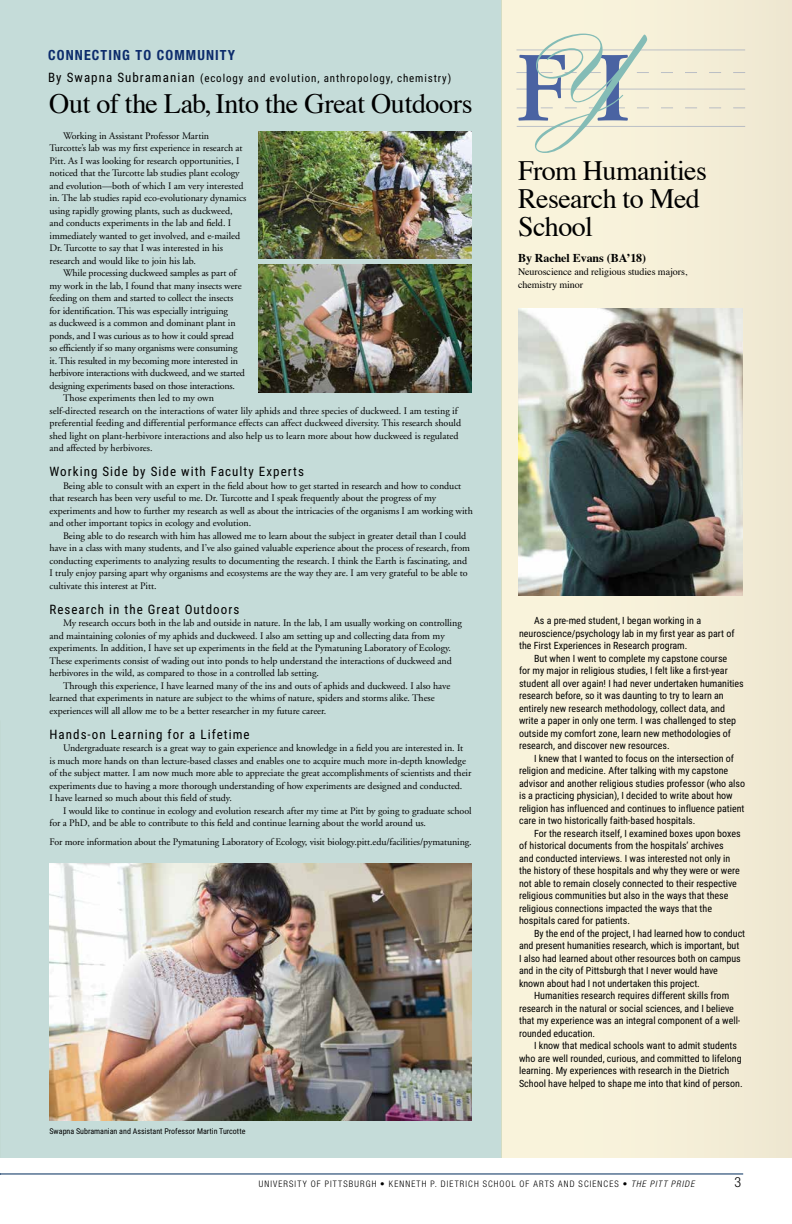
<style>
.page{position:relative;width:792px;height:1224px;background:#fff}
.page>*{position:absolute;margin:0;border:0;box-sizing:border-box;transform-origin:0 0}
.t1{font:28px/28px "Times";letter-spacing:-.02em;color:#000}
.t2{font:700 condensed 14px "Helvetica Neue LT Pro";letter-spacing:.08em;color:#0d2c6c}
.t3{font:300 condensed 14px "Helvetica Neue LT Pro";color:#000}
.t4{font:13px "Roboto Condensed";letter-spacing:.08em;color:#000}
.t5{font:700 12px "Times";letter-spacing:-.005em;color:#000}
.t6{font:11px "Roboto Condensed";letter-spacing:.08em;color:#000}
.t7{font:10px/12.5px "Adobe Garamond";letter-spacing:-.005em;color:#000}
.t8{font:10px/12.5px "Roboto Condensed";color:#000}
.t9{font:10px/13px "Times";letter-spacing:-.005em;color:#000}
.t10{font:300 condensed 9px "Helvetica Neue LT Pro";letter-spacing:.125em;color:#000}
.t11{font:8px "Roboto Condensed";color:#000}
.s1{font-size:13px}
.s2{font-style:italic}
</style>
<div class="page">
<div style="left:0;top:0;width:501px;height:1157px;background:#c5dcd9"></div>
<hr style="left:0;top:1173px;width:743px;height:1px;background:#002b5c">
<div style="left:501px;top:0;width:291px;height:1157px;background:#f7f1da"></div>
<svg style="left:516px;top:34px;width:229px;height:119px"></svg>
<img style="left:518px;top:308px;width:224px;height:288px">
<img style="left:50px;top:864px;width:422px;height:257px">
<img style="left:259px;top:132px;width:213px;height:127px">
<img style="left:259px;top:265px;width:213px;height:127px">
<h2 class="t2" style="left:48px;top:47px;width:188px">CONNECTING TO COMMUNITY</h2>
<p class="t6" style="left:48px;top:70px;width:404px"><span class="s1">By Swapna Subramanian</span> (ecology and evolution, anthropology, chemistry)</p>
<h1 class="t1" style="left:49px;top:87px;width:425px">Out of the Lab, Into the Great Outdoors</h1>
<p class="t7" style="left:50px;top:130px;width:198px;text-indent:14px">Working in Assistant Professor Martin Turcotte’s lab was my first experience in research at Pitt. As I was looking for research opportunities, I noticed that the Turcotte lab studies plant ecology and evolution—both of which I am very interested in. The lab studies rapid eco-evolutionary dynamics using rapidly growing plants, such as duckweed, and conducts experiments in the lab and field. I immediately wanted to get involved, and e-mailed Dr. Turcotte to say that I was interested in his research and would like to join his lab.</p>
<p class="t7" style="left:63px;top:267px;width:175px">While processing duckweed samples as part of</p>
<p class="t7" style="left:50px;top:280px;width:194px">my work in the lab, I found that many insects were</p>
<p class="t7" style="left:50px;top:292px;width:185px">feeding on them and started to collect the insects</p>
<p class="t7" style="left:50px;top:305px;width:180px">for identification. This was especially intriguing</p>
<p class="t7" style="left:50px;top:317px;width:188px">as duckweed is a common and dominant plant in</p>
<p class="t7" style="left:50px;top:330px;width:186px">ponds, and I was curious as to how it could spread</p>
<p class="t7" style="left:50px;top:342px;width:189px">so efficiently if so many organisms were consuming</p>
<p class="t7" style="left:50px;top:355px;width:190px">it. This resulted in my becoming more interested in</p>
<p class="t7" style="left:50px;top:367px;width:197px">herbivore interactions with duckweed, and we started</p>
<p class="t7" style="left:50px;top:380px;width:187px">designing experiments based on those interactions.</p>
<p class="t7" style="left:63px;top:392px;width:153px">Those experiments then led to my own</p>
<p class="t7" style="left:50px;top:405px;width:410px">self-directed research on the interactions of water lily aphids and three species of duckweed. I am testing if</p>
<p class="t7" style="left:50px;top:417px;width:413px">preferential feeding and differential performance effects can affect duckweed diversity. This research should</p>
<p class="t7" style="left:50px;top:430px;width:411px">shed light on plant-herbivore interactions and also help us to learn more about how duckweed is regulated</p>
<p class="t7" style="left:50px;top:442px;width:105px">and affected by herbivores.</p>
<h3 class="t4" style="left:50px;top:463px;width:256px">Working Side by Side with Faculty Experts</h3>
<p class="t7" style="left:50px;top:480px;width:425px;text-indent:14px">Being able to consult with an expert in the field about how to get started in research and how to conduct that research has been very useful to me. Dr. Turcotte and I speak frequently about the progress of my experiments and how to further my research as well as about the intricacies of the organisms I am working with and other important topics in ecology and evolution.</p>
<p class="t7" style="left:50px;top:530px;width:422px;text-indent:14px">Being able to do research with him has allowed me to learn about the subject in greater detail than I could have in a class with many students, and I’ve also gained valuable experience about the process of research, from conducting experiments to analyzing results to documenting the research. I think the Earth is fascinating, and I truly enjoy parsing apart why organisms and ecosystems are the way they are. I am very grateful to be able to cultivate this interest at Pitt.</p>
<h3 class="t4" style="left:50px;top:600px;width:191px">Research in the Great Outdoors</h3>
<p class="t7" style="left:50px;top:617px;width:414px;text-indent:14px">My research occurs both in the lab and outside in nature. In the lab, I am usually working on controlling and maintaining colonies of my aphids and duckweed. I also am setting up and collecting data from my experiments. In addition, I have set up experiments in the field at the Pymatuning Laboratory of Ecology.<br>These experiments consist of wading out into ponds to help understand the interactions of duckweed and herbivores in the wild, as compared to those in a controlled lab setting.</p>
<p class="t7" style="left:50px;top:680px;width:402px;text-indent:14px">Through this experience, I have learned many of the ins and outs of aphids and duckweed. I also have learned that experiments in nature are subject to the whims of nature, spiders and storms alike. These experiences will all allow me to be a better researcher in my future career.</p>
<h3 class="t4" style="left:50px;top:725px;width:202px">Hands-on Learning for a Lifetime</h3>
<p class="t7" style="left:50px;top:742px;width:423px;text-indent:14px">Undergraduate research is a great way to gain experience and knowledge in a field you are interested in. It is much more hands on than lecture-based classes and enables one to acquire much more in-depth knowledge of the subject matter. I am now much more able to appreciate the great accomplishments of scientists and their experiments due to having a more thorough understanding of how experiments are designed and conducted.<br>I have learned so much about this field of study.</p>
<p class="t7" style="left:50px;top:805px;width:424px;text-indent:14px">I would like to continue in ecology and evolution research after my time at Pitt by going to graduate school for a PhD, and be able to contribute to this field and continue learning about the world around us.</p>
<p class="t7" style="left:50px;top:836px;width:424px">For more information about the Pymatuning Laboratory of Ecology, visit biology.pitt.edu/facilities/pymatuning.</p>
<p class="t11" style="left:50px;top:1125px;width:197px">Swapna Subramanian and Assistant Professor Martin Turcotte</p>
<h1 class="t1" style="left:518px;top:154px;width:190px">From Humanities<br>Research to Med<br>School</h1>
<p class="t5" style="left:518px;top:247px;width:130px">By Rachel Evans (BA’18)</p>
<p class="t9" style="left:518px;top:265px;width:171px">Neuroscience and religious studies majors, chemistry minor</p>
<p class="t8" style="left:519px;top:614px;width:217px;text-indent:15px">As a pre-med student, I began working in a neuroscience/psychology lab in my first year as part of the First Experiences in Research program.</p>
<p class="t8" style="left:519px;top:652px;width:226px;text-indent:15px">But when I went to complete my capstone course<br>for my major in religious studies, I felt like a first-year student all over again! I had never undertaken humanities research before, so it was daunting to try to learn an entirely new research methodology, collect data, and write a paper in only one term. I was challenged to step outside my comfort zone, learn new methodologies of research, and discover new resources.</p>
<p class="t8" style="left:519px;top:752px;width:228px;text-indent:15px">I knew that I wanted to focus on the intersection of religion and medicine. After talking with my capstone advisor and another religious studies professor (who also is a practicing physician), I decided to write about how religion has influenced and continues to influence patient care in two historically faith-based hospitals.</p>
<p class="t8" style="left:519px;top:827px;width:223px;text-indent:15px">For the research itself, I examined boxes upon boxes of historical documents from the hospitals’ archives and conducted interviews. I was interested not only in the history of these hospitals and why they were or were not able to remain closely connected to their respective religious communities but also in the ways that these religious connections impacted the ways that the hospitals cared for patients.</p>
<p class="t8" style="left:534px;top:927px;width:213px">By the end of the project, I had learned how to conduct</p>
<p class="t8" style="left:519px;top:939px;width:222px">and present humanities research, which is important, but</p>
<p class="t8" style="left:519px;top:952px;width:223px">I also had learned about other resources both on campus</p>
<p class="t8" style="left:519px;top:964px;width:200px">and in the city of Pittsburgh that I never would have</p>
<p class="t8" style="left:519px;top:977px;width:182px">known about had I not undertaken this project.</p>
<p class="t8" style="left:534px;top:989px;width:197px">Humanities research requires different skills from</p>
<p class="t8" style="left:519px;top:1002px;width:216px">research in the natural or social sciences, and I believe</p>
<p class="t8" style="left:519px;top:1014px;width:223px">that my experience was an integral component of a well-</p>
<p class="t8" style="left:519px;top:1027px;width:78px">rounded education.</p>
<p class="t8" style="left:534px;top:1039px;width:205px">I know that medical schools want to admit students</p>
<p class="t8" style="left:519px;top:1052px;width:224px">who are well rounded, curious, and committed to lifelong</p>
<p class="t8" style="left:519px;top:1064px;width:212px">learning. My experiences with research in the Dietrich</p>
<p class="t8" style="left:519px;top:1077px;width:225px">School have helped to shape me into that kind of person.</p>
<p class="t10" style="left:259px;top:1179px;width:437px">UNIVERSITY OF PITTSBURGH • KENNETH P. DIETRICH SCHOOL OF ARTS AND SCIENCES • <span class="s2">THE PITT PRIDE</span></p>
<h2 class="t3" style="left:735px;top:1174px;width:8px">3</h2>
</div>
